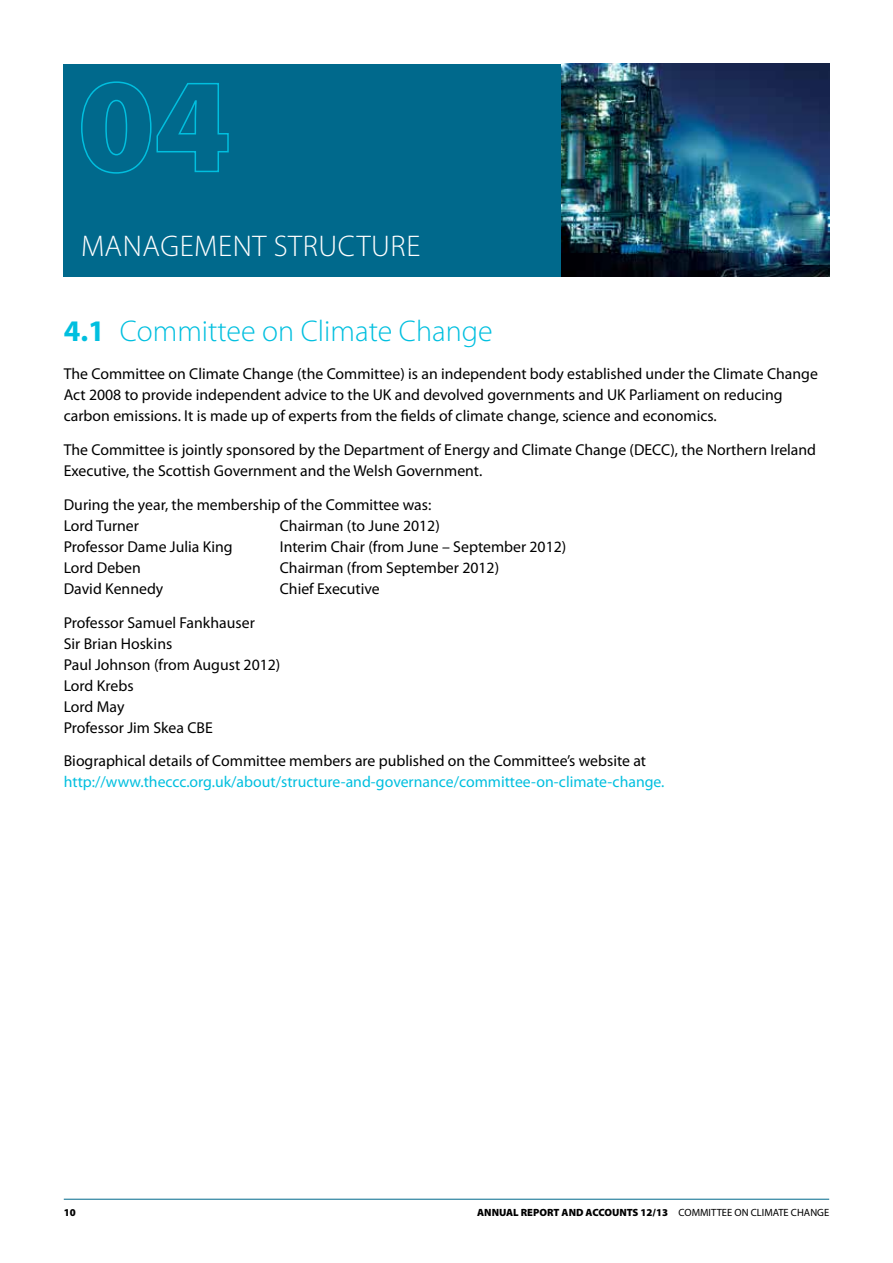
<style>
.page{position:relative;width:893px;height:1263px;background:#fff}
.page>*{position:absolute;margin:0;border:0;box-sizing:border-box;transform-origin:0 0}
.t1{font:300 30px "Myriad Pro";color:#00bfdf}
.t2{font:300 30px "Myriad Pro";letter-spacing:.02em;color:#fff}
.t3{font:15.75px/21px "Myriad Pro";color:#000}
.t4{font:15.75px "Myriad Pro";color:#00bfdf}
.t5{font:900 10.5px "Myriad Pro";color:#000}
.s1{font-weight:700}
.s2{font-weight:400}
</style>
<div class="page">
<hr style="left:64px;top:1199px;width:765px;height:1px;background:#00698c">
<div style="left:64px;top:64px;width:765px;height:212px;background:#00698c"></div>
<svg style="left:81px;top:81px;width:148px;height:93px"></svg>
<img style="left:561px;top:64px;width:268px;height:212px">
<h1 class="t2" style="left:81px;top:228px;width:256px">MANAG EMENT STRUCTU</h1>
<h1 class="t2" style="left:391px;top:228px;width:31px">RE</h1>
<h1 class="t1" style="left:64px;top:313px;width:430px"><span class="s1">4.1</span> COMMITTEE ON CLIMATE CHANGE</h1>
<p class="t3" style="left:64px;top:363px;width:756px">The Committee on Climate Change (the Committee) is an independent body established under the Climate Change<br>Act 2008 to provide independent advice to the UK and devolved governments and UK Parliament on reducing carbon emissions. It is made up of experts from the fields of climate change, science and economics.</p>
<p class="t3" style="left:64px;top:439px;width:754px">The Committee is jointly sponsored by the Department of Energy and Climate Change (DECC), the Northern Ireland<br>Executive, the Scottish Government and the Welsh Government.</p>
<p class="t3" style="left:64px;top:494px;width:369px">During the year, the membership of the Committee was:<br>Lord Turner</p>
<p class="t3" style="left:280px;top:515px;width:162px">Chairman (to June 2012)</p>
<p class="t3" style="left:64px;top:536px;width:170px">Professor Dame Julia King</p>
<p class="t3" style="left:280px;top:536px;width:288px">Interim Chair (from June – September 2012)</p>
<p class="t3" style="left:64px;top:557px;width:79px">Lord Deben</p>
<p class="t3" style="left:280px;top:557px;width:221px">Chairman (from September 2012)</p>
<p class="t3" style="left:64px;top:578px;width:101px">David Kennedy</p>
<p class="t3" style="left:280px;top:578px;width:102px">Chief Executive</p>
<p class="t3" style="left:64px;top:612px;width:218px">Professor Samuel Fankhauser<br>Sir Brian Hoskins<br>Paul Johnson (from August 2012)<br>Lord Krebs<br>Lord May<br>Professor Jim Skea CBE</p>
<p class="t3" style="left:64px;top:750px;width:584px">Biographical details of Committee members are published on the Committee’s website at</p>
<p class="t4" style="left:64px;top:772px;width:602px">http://www.theccc.org.uk/about/structure-and-governance/committee-on-climate-change.</p>
<p class="t5" style="left:64px;top:1205px;width:14px">10</p>
<p class="t5" style="left:477px;top:1205px;width:353px">ANNUAL REPORT AND ACCOUNTS 12/13 <span class="s2">COMMITTEE ON CLIMATE CHANGE</span></p>
</div>
